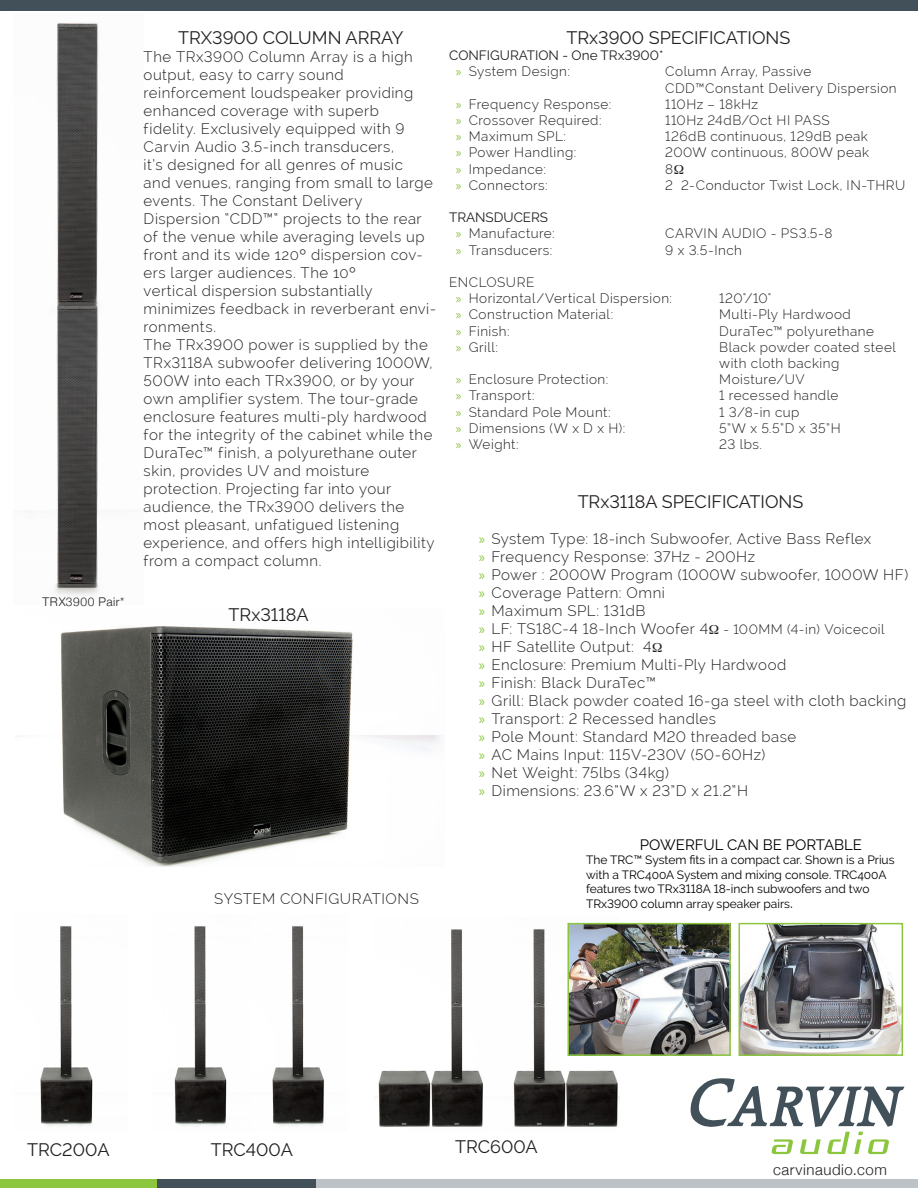
<style>
.page{position:relative;width:918px;height:1188px;background:#fff}
.page>*{position:absolute;margin:0;border:0;box-sizing:border-box;transform-origin:0 0}
.t1{font:18px "Raleway";color:#231f20}
.Features_w_Green_Bul{font:300 15px/18px "Raleway";letter-spacing:.035em;color:#231f20}
.t2{font:15px "Raleway";color:#000}
.t3{font:300 15px "Helvetica Neue";letter-spacing:.04em;color:#231f20}
.Features_w_Green_Bul-2{font:300 13.5px "Raleway";letter-spacing:.035em;color:#231f20}
.t4{font:13.5px "Raleway";color:#231f20}
.t5{font:12px/14.4px "Raleway";color:#000}
.t6{font:300 12px "Helvetica Neue";letter-spacing:.045em;color:#231f20}
.s1{font-family:"Myriad Pro";font-weight:400;color:#8bc63e}
.s2{font-size:13.5px}
.s3{font-size:15px}
</style>
<div class="page">
<div style="left:0;top:0;width:918px;height:10px;background:#415059"></div>
<div style="left:0;top:1179px;width:157px;height:9px;background:#8bc63e"></div>
<div style="left:157px;top:1179px;width:159px;height:9px;background:#425159"></div>
<div style="left:316px;top:1179px;width:602px;height:9px;background:#bcc2c6"></div>
<img style="left:28px;top:23px;width:71px;height:573px">
<img style="left:40px;top:926px;width:53px;height:200px">
<img style="left:174px;top:926px;width:150px;height:200px">
<img style="left:375px;top:922px;width:245px;height:205px">
<img style="left:16px;top:626px;width:424px;height:241px">
<img style="left:570px;top:926px;width:158px;height:127px">
<div style="left:567px;top:923px;width:164px;height:133px;border:2px solid #8bc63e"></div>
<img style="left:742px;top:926px;width:158px;height:127px">
<div style="left:739px;top:923px;width:164px;height:133px;border:2px solid #8bc63e"></div>
<svg style="left:691px;top:1078px;width:213px;height:76px"></svg>
<p class="t6" style="left:43px;top:592px;width:83px">TRX3900 Pair*</p>
<p class="t1" style="left:178px;top:27px;width:227px">TRX3900 COLUMN ARRAY</p>
<p class="Features_w_Green_Bul" style="left:144px;top:48px;width:271px">The TRx3900 Column Array is a high output, easy to carry sound</p>
<p class="Features_w_Green_Bul" style="left:144px;top:84px;width:271px">reinforcement loudspeaker providing enhanced coverage with superb</p>
<p class="Features_w_Green_Bul" style="left:144px;top:120px;width:262px">fidelity. Exclusively equipped with 9<br>Carvin Audio 3.5-inch transducers,</p>
<p class="Features_w_Green_Bul" style="left:144px;top:156px;width:291px">it’s designed for all genres of music and venues, ranging from small to large events. The Constant Delivery</p>
<p class="Features_w_Green_Bul" style="left:144px;top:210px;width:283px">Dispersion “CDD™” projects to the rear of the venue while averaging levels up front and its wide 120º dispersion cov&shy;ers larger audiences. The 10º</p>
<p class="Features_w_Green_Bul" style="left:144px;top:282px;width:231px">vertical dispersion substantially</p>
<p class="Features_w_Green_Bul" style="left:144px;top:300px;width:294px">minimizes feedback in reverberant envi&shy;ronments.</p>
<p class="Features_w_Green_Bul" style="left:144px;top:336px;width:290px">The TRx3900 power is supplied by the TRx3118A subwoofer delivering 1000W, 500W into each TRx3900, or by your own amplifier system. The tour-grade</p>
<p class="Features_w_Green_Bul" style="left:144px;top:408px;width:290px">enclosure features multi-ply hardwood for the integrity of the cabinet while the DuraTec™ finish, a polyurethane outer skin, provides UV and moisture</p>
<p class="Features_w_Green_Bul" style="left:144px;top:480px;width:249px">protection. Projecting far into your</p>
<p class="Features_w_Green_Bul" style="left:144px;top:498px;width:293px">audience, the TRx3900 delivers the most pleasant, unfatigued listening experience, and offers high intelligibility from a compact column.</p>
<p class="t1" style="left:229px;top:604px;width:82px">TRx3118A</p>
<p class="t1" style="left:566px;top:27px;width:225px">TRx3900 SPECIFICATIONS</p>
<p class="t4" style="left:449px;top:48px;width:216px">CONFIGURATION - One TRx3900*</p>
<p class="Features_w_Green_Bul-2" style="left:456px;top:64px;width:115px"><span class="s1">»</span> System Design:</p>
<p class="Features_w_Green_Bul-2" style="left:665px;top:64px;width:148px">Column Array, Passive</p>
<p class="Features_w_Green_Bul-2" style="left:665px;top:80px;width:233px">CDD™Constant Delivery Dispersion</p>
<p class="Features_w_Green_Bul-2" style="left:456px;top:96px;width:157px"><span class="s1">»</span> Frequency Response:</p>
<p class="Features_w_Green_Bul-2" style="left:665px;top:96px;width:94px">110Hz – 18kHz</p>
<p class="Features_w_Green_Bul-2" style="left:456px;top:112px;width:147px"><span class="s1">»</span> Crossover Required:</p>
<p class="Features_w_Green_Bul-2" style="left:665px;top:112px;width:166px">110Hz 24dB/Oct HI PASS</p>
<p class="Features_w_Green_Bul-2" style="left:456px;top:128px;width:112px"><span class="s1">»</span> Maximum SPL:</p>
<p class="Features_w_Green_Bul-2" style="left:665px;top:128px;width:204px">126dB continuous, 129dB peak</p>
<p class="Features_w_Green_Bul-2" style="left:456px;top:145px;width:122px"><span class="s1">»</span> Power Handling:</p>
<p class="Features_w_Green_Bul-2" style="left:665px;top:145px;width:206px">200W continuous, 800W peak</p>
<p class="Features_w_Green_Bul-2" style="left:456px;top:161px;width:92px"><span class="s1">»</span> Impedance:</p>
<p class="Features_w_Green_Bul-2" style="left:665px;top:161px;width:10px">8</p>
<p class="Features_w_Green_Bul-2" style="left:456px;top:177px;width:93px"><span class="s1">»</span> Connectors:</p>
<p class="Features_w_Green_Bul-2" style="left:665px;top:177px;width:242px">2 2-Conductor Twist Lock, IN-THRU</p>
<p class="t4" style="left:449px;top:210px;width:100px">TRANSDUCERS</p>
<p class="Features_w_Green_Bul-2" style="left:456px;top:226px;width:100px"><span class="s1">»</span> Manufacture:</p>
<p class="Features_w_Green_Bul-2" style="left:665px;top:226px;width:169px">CARVIN AUDIO - PS3.5-8</p>
<p class="Features_w_Green_Bul-2" style="left:456px;top:242px;width:98px"><span class="s1">»</span> Transducers:</p>
<p class="Features_w_Green_Bul-2" style="left:665px;top:242px;width:78px">9 x 3.5-Inch</p>
<p class="Features_w_Green_Bul-2" style="left:449px;top:274px;width:87px">ENCLOSURE</p>
<p class="Features_w_Green_Bul-2" style="left:456px;top:290px;width:218px"><span class="s1">»</span> Horizontal/Vertical Dispersion:</p>
<p class="Features_w_Green_Bul-2" style="left:719px;top:290px;width:54px">120°/10°</p>
<p class="Features_w_Green_Bul-2" style="left:456px;top:307px;width:159px"><span class="s1">»</span> Construction Material:</p>
<p class="Features_w_Green_Bul-2" style="left:719px;top:307px;width:133px">Multi-Ply Hardwood</p>
<p class="Features_w_Green_Bul-2" style="left:456px;top:323px;width:55px"><span class="s1">»</span> Finish:</p>
<p class="Features_w_Green_Bul-2" style="left:719px;top:323px;width:156px">DuraTec™ polyurethane</p>
<p class="Features_w_Green_Bul-2" style="left:456px;top:339px;width:44px"><span class="s1">»</span> Grill:</p>
<p class="Features_w_Green_Bul-2" style="left:719px;top:339px;width:178px">Black powder coated steel</p>
<p class="Features_w_Green_Bul-2" style="left:719px;top:355px;width:122px">with cloth backing</p>
<p class="Features_w_Green_Bul-2" style="left:456px;top:371px;width:154px"><span class="s1">»</span> Enclosure Protection:</p>
<p class="Features_w_Green_Bul-2" style="left:719px;top:371px;width:87px">Moisture/UV</p>
<p class="Features_w_Green_Bul-2" style="left:456px;top:388px;width:80px"><span class="s1">»</span> Transport:</p>
<p class="Features_w_Green_Bul-2" style="left:719px;top:388px;width:121px">1 recessed handle</p>
<p class="Features_w_Green_Bul-2" style="left:456px;top:404px;width:156px"><span class="s1">»</span> Standard Pole Mount:</p>
<p class="Features_w_Green_Bul-2" style="left:719px;top:404px;width:82px">1 3/8-in cup</p>
<p class="Features_w_Green_Bul-2" style="left:456px;top:420px;width:171px"><span class="s1">»</span> Dimensions (W x D x H):</p>
<p class="Features_w_Green_Bul-2" style="left:719px;top:420px;width:123px">5”W x 5.5”D x 35”H</p>
<p class="Features_w_Green_Bul-2" style="left:456px;top:436px;width:64px"><span class="s1">»</span> Weight:</p>
<p class="Features_w_Green_Bul-2" style="left:719px;top:436px;width:44px">23 lbs.</p>
<p class="t1" style="left:578px;top:491px;width:227px">TRx3118A SPECIFICATIONS</p>
<p class="Features_w_Green_Bul" style="left:479px;top:530px;width:394px"><span class="s1">»</span> System Type: 18-inch Subwoofer, Active Bass Reflex</p>
<p class="Features_w_Green_Bul" style="left:479px;top:548px;width:278px"><span class="s1">»</span> Frequency Response: 37Hz - 200Hz</p>
<p class="Features_w_Green_Bul" style="left:479px;top:566px;width:431px"><span class="s1">»</span> Power : 2000W Program (1000W subwoofer, 1000W HF)</p>
<p class="Features_w_Green_Bul" style="left:479px;top:584px;width:188px"><span class="s1">»</span> Coverage Pattern: Omni</p>
<p class="Features_w_Green_Bul" style="left:479px;top:602px;width:168px"><span class="s1">»</span> Maximum SPL: 131dB</p>
<p class="Features_w_Green_Bul" style="left:479px;top:620px;width:407px"><span class="s1">»</span> LF: TS18C-4 18-Inch Woofer 4 <span class="s2">- 100MM (4-in) Voicecoil</span></p>
<p class="Features_w_Green_Bul" style="left:479px;top:638px;width:174px"><span class="s1">»</span> HF Satellite Output: 4</p>
<p class="Features_w_Green_Bul" style="left:479px;top:656px;width:309px"><span class="s1">»</span> Enclosure: Premium Multi-Ply Hardwood</p>
<p class="Features_w_Green_Bul" style="left:479px;top:674px;width:179px"><span class="s1">»</span> Finish: Black DuraTec™</p>
<p class="Features_w_Green_Bul" style="left:479px;top:692px;width:429px"><span class="s1">»</span> Grill: Black powder coated 16-ga steel with cloth backing</p>
<p class="Features_w_Green_Bul" style="left:479px;top:710px;width:239px"><span class="s1">»</span> Transport: 2 Recessed handles</p>
<p class="Features_w_Green_Bul" style="left:479px;top:728px;width:319px"><span class="s1">»</span> Pole Mount: Standard M20 threaded base</p>
<p class="Features_w_Green_Bul" style="left:479px;top:746px;width:288px"><span class="s1">»</span> AC Mains Input: 115V-230V (50-60Hz)</p>
<p class="Features_w_Green_Bul" style="left:479px;top:764px;width:192px"><span class="s1">»</span> Net Weight: 75lbs (34kg)</p>
<p class="Features_w_Green_Bul" style="left:479px;top:782px;width:271px"><span class="s1">»</span> Dimensions: 23.6”W x 23”D x 21.2”H</p>
<p class="Features_w_Green_Bul" style="left:214px;top:889px;width:206px">SYSTEM CONFIGURATIONS</p>
<p class="t2" style="left:640px;top:836px;width:224px">POWERFUL CAN BE PORTABLE</p>
<p class="t5" style="left:586px;top:853px;width:310px">The TRC™ System fits in a compact car. Shown is a Prius with a TRC400A System and mixing console. TRC400A</p>
<p class="t5" style="left:586px;top:881px;width:285px;line-height:15px">features two TRx3118A 18-inch subwoofers and two<br>TRx3900 column array speaker pairs<span class="s3">.</span></p>
<p class="t1" style="left:27px;top:1139px;width:84px">TRC200A</p>
<p class="t1" style="left:211px;top:1139px;width:84px">TRC400A</p>
<p class="t1" style="left:455px;top:1136px;width:84px">TRC600A</p>
<p class="t3" style="left:773px;top:1157px;width:115px">carvinaudio.com</p>
</div>
